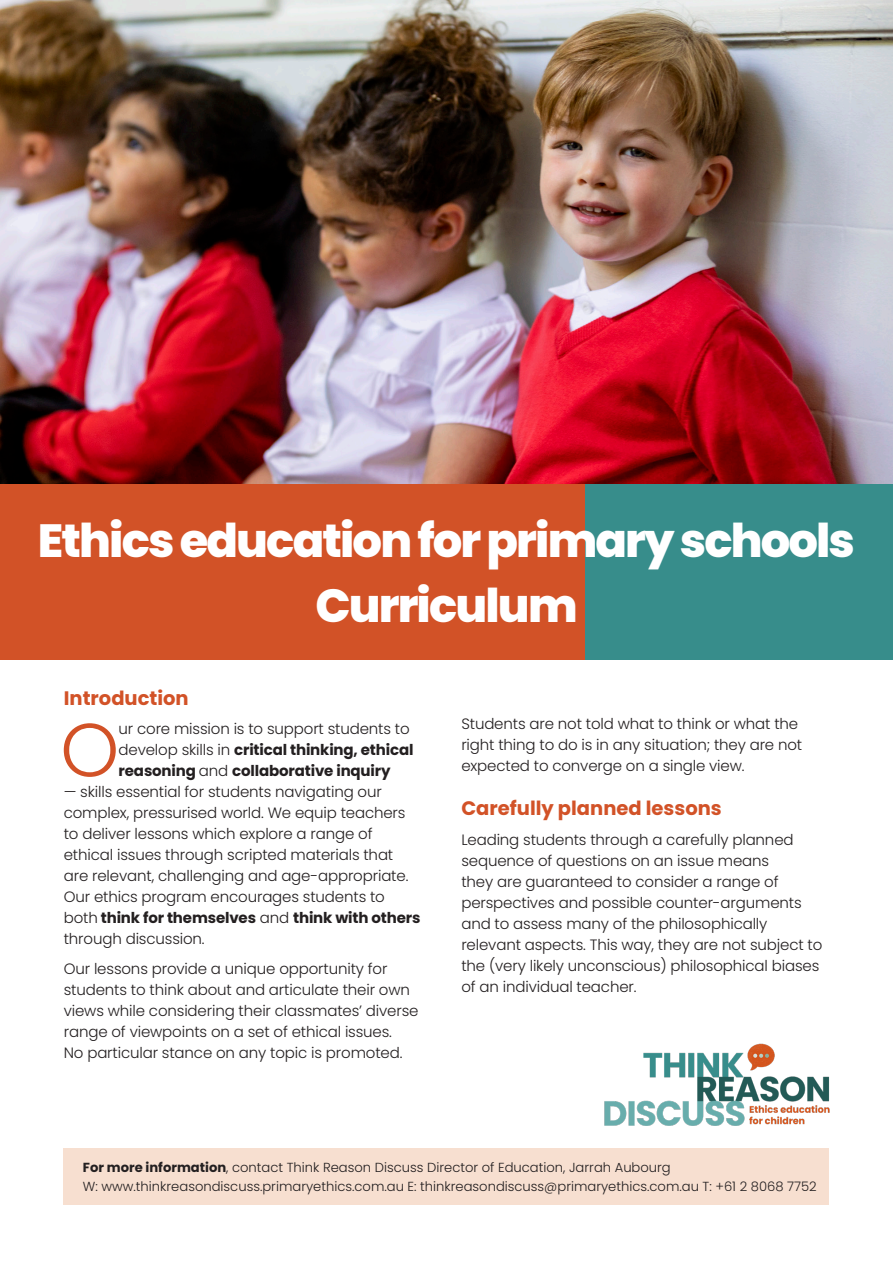
<style>
.page{position:relative;width:893px;height:1263px;background:#fff}
.page>*{position:absolute;margin:0;border:0;box-sizing:border-box;transform-origin:0 0}
.t1{font:300 75.15px "Poppins";color:#d25227}
.t2{font:800 46.5px/64.5px "Poppins";letter-spacing:-.04em;color:#fff;text-align:center}
.t3{font:700 19.5px "Poppins";color:#d25227}
.t4{font:300 15px/21px "Poppins";letter-spacing:-.01em;color:#231f20}
.t5{font:700 15px/21px "Poppins";letter-spacing:-.01em;color:#231f20}
.t6{font:300 13.2px/19.5px "Poppins";color:#231f20}
.s1{font-weight:300}
.s2{font-weight:700}
</style>
<div class="page">
<div style="left:0;top:50px;width:586px;height:610px;background:#d25227"></div>
<div style="left:586px;top:50px;width:307px;height:610px;background:#378d8b"></div>
<img style="left:604px;top:1043px;width:226px;height:83px">
<img style="left:0;top:0;width:893px;height:483px">
<div style="left:64px;top:1148px;width:765px;height:56px;background:#f7dfd0"></div>
<p class="t2" style="left:38px;top:509px;width:819px">Ethics education for primary schools<br>Curriculum</p>
<p class="t3" style="left:64px;top:687px;width:126px">Introduction</p>
<p class="t1" style="left:60px;top:706px;width:61px">O</p>
<p class="t5" style="left:119px;top:719px;width:296px"><span class="s1">ur core mission is to support students to develop skills in</span> critical thinking, ethical reasoning <span class="s1">and</span> collaborative inquiry</p>
<p class="t4" style="left:64px;top:782px;width:358px">— skills essential for students navigating our complex, pressurised world. We equip teachers to deliver lessons which explore a range of ethical issues through scripted materials that are relevant, challenging and age-appropriate.<br>Our ethics program encourages students to both <span class="s2">think for themselves</span> and <span class="s2">think with others </span>through discussion.</p>
<p class="t4" style="left:64px;top:958px;width:356px">Our lessons provide a unique opportunity for students to think about and articulate their own views while considering their classmates’ diverse range of viewpoints on a set of ethical issues.<br>No particular stance on any topic is promoted.</p>
<p class="t4" style="left:461px;top:714px;width:342px">Students are not told what to think or what the right thing to do is in any situation; they are not expected to converge on a single view.</p>
<p class="t3" style="left:461px;top:797px;width:262px">Carefully planned lessons</p>
<p class="t4" style="left:461px;top:829px;width:363px">Leading students through a carefully planned sequence of questions on an issue means<br>they are guaranteed to consider a range of perspectives and possible counter-arguments and to assess many of the philosophically relevant aspects. This way, they are not subject to the (very likely unconscious) philosophical biases of an individual teacher.</p>
<p class="t6" style="left:83px;top:1157px;width:735px"><span class="s2">For more information</span>, contact Think Reason Discuss Director of Education, Jarrah Aubourg<br>W: www.thinkreasondiscuss.primaryethics.com.au E: thinkreasondiscuss@primaryethics.com.au T: +61 2 8068 7752</p>
</div>
